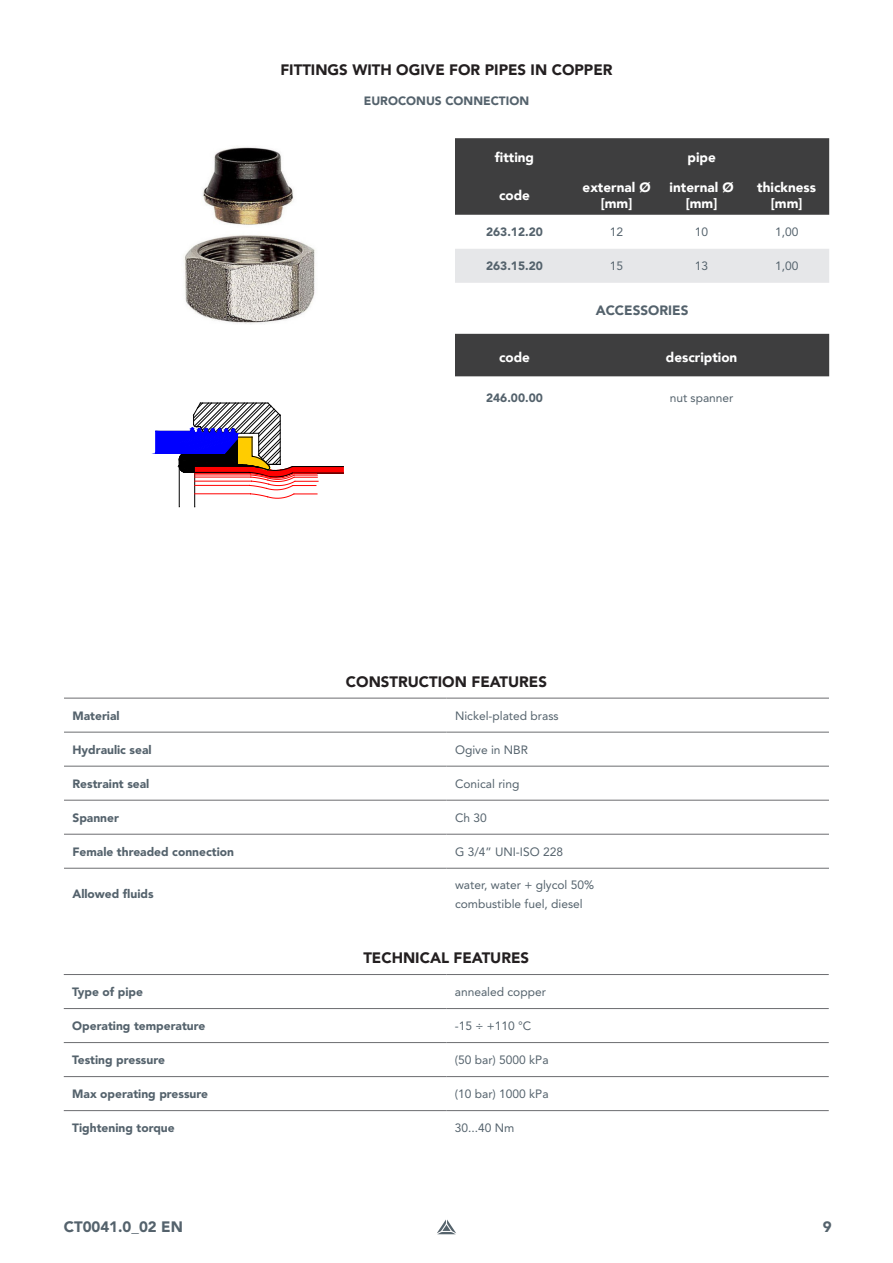
<style>
.page{position:relative;width:893px;height:1263px;background:#fff}
.page>*{position:absolute;margin:0;border:0;box-sizing:border-box;transform-origin:0 0}
.t1{font:900 15px "Avenir LT Pro";color:#231f20}
.t2{font:900 15px "Avenir LT Pro";color:#54626c}
.t3{font:900 13.5px "Avenir";color:#fff}
.t4{font:900 13.5px "Avenir";color:#54626c}
.t5{font:900 12px "Avenir LT Pro";color:#54626c}
.t6{font:12px "Avenir LT Pro";color:#54626c}
</style>
<div class="page">
<svg style="left:437px;top:1219px;width:19px;height:15px"></svg>
<hr style="left:64px;top:698px;width:382px;height:1px;background:#6c6d70">
<hr style="left:446px;top:698px;width:383px;height:1px;background:#6c6d70">
<hr style="left:64px;top:732px;width:382px;height:1px;background:#6c6d70">
<hr style="left:446px;top:732px;width:383px;height:1px;background:#6c6d70">
<hr style="left:64px;top:766px;width:382px;height:1px;background:#6c6d70">
<hr style="left:446px;top:766px;width:383px;height:1px;background:#6c6d70">
<hr style="left:64px;top:800px;width:382px;height:1px;background:#6c6d70">
<hr style="left:446px;top:800px;width:383px;height:1px;background:#6c6d70">
<hr style="left:64px;top:834px;width:382px;height:1px;background:#6c6d70">
<hr style="left:446px;top:834px;width:383px;height:1px;background:#6c6d70">
<hr style="left:64px;top:868px;width:382px;height:1px;background:#6c6d70">
<hr style="left:446px;top:868px;width:383px;height:1px;background:#6c6d70">
<hr style="left:64px;top:974px;width:382px;height:1px;background:#6c6d70">
<hr style="left:446px;top:974px;width:383px;height:1px;background:#6c6d70">
<hr style="left:64px;top:1008px;width:382px;height:1px;background:#6c6d70">
<hr style="left:446px;top:1008px;width:383px;height:1px;background:#6c6d70">
<hr style="left:64px;top:1042px;width:382px;height:1px;background:#6c6d70">
<hr style="left:446px;top:1042px;width:383px;height:1px;background:#6c6d70">
<hr style="left:64px;top:1076px;width:382px;height:1px;background:#6c6d70">
<hr style="left:446px;top:1076px;width:383px;height:1px;background:#6c6d70">
<hr style="left:64px;top:1110px;width:382px;height:1px;background:#6c6d70">
<hr style="left:446px;top:1110px;width:383px;height:1px;background:#6c6d70">
<img style="left:184px;top:147px;width:131px;height:177px">
<div style="left:455px;top:138px;width:374px;height:77px;background:#3e3e3f"></div>
<div style="left:455px;top:249px;width:374px;height:34px;background:#e6e7e9"></div>
<div style="left:455px;top:334px;width:374px;height:42px;background:#3e3e3f"></div>
<hr style="left:194px;top:472px;width:1px;height:35px;background:#000">
<hr style="left:179px;top:466px;width:1px;height:41px;background:#000">
<svg style="left:155px;top:403px;width:188px;height:95px"></svg>
<p class="t1" style="left:280px;top:61px;width:334px">FITTINGS WITH OGIVE FOR PIPES IN COPPER</p>
<p class="t5" style="left:364px;top:94px;width:167px">EUROCONUS CONNECTION</p>
<p class="t3" style="left:495px;top:146px;width:41px">fitting</p>
<p class="t3" style="left:687px;top:146px;width:30px">pipe</p>
<p class="t3" style="left:499px;top:184px;width:32px">code</p>
<p class="t3" style="left:583px;top:176px;width:69px">external Ø</p>
<p class="t3" style="left:601px;top:192px;width:33px">[mm]</p>
<p class="t3" style="left:670px;top:176px;width:65px">internal Ø</p>
<p class="t3" style="left:686px;top:192px;width:33px">[mm]</p>
<p class="t3" style="left:757px;top:176px;width:60px">thickness</p>
<p class="t3" style="left:771px;top:192px;width:33px">[mm]</p>
<p class="t5" style="left:486px;top:225px;width:58px">263.12.20</p>
<p class="t6" style="left:610px;top:225px;width:15px">12</p>
<p class="t6" style="left:695px;top:225px;width:15px">10</p>
<p class="t6" style="left:775px;top:225px;width:25px">1,00</p>
<p class="t5" style="left:486px;top:259px;width:58px">263.15.20</p>
<p class="t6" style="left:610px;top:259px;width:15px">15</p>
<p class="t6" style="left:695px;top:259px;width:15px">13</p>
<p class="t6" style="left:775px;top:259px;width:25px">1,00</p>
<p class="t4" style="left:596px;top:299px;width:94px">ACCESSORIES</p>
<p class="t3" style="left:499px;top:346px;width:32px">code</p>
<p class="t3" style="left:666px;top:346px;width:73px">description</p>
<p class="t5" style="left:486px;top:390px;width:58px">246.00.00</p>
<p class="t6" style="left:670px;top:390px;width:65px">nut spanner</p>
<p class="t1" style="left:346px;top:672px;width:203px">CONSTRUCTION FEATURES</p>
<p class="t5" style="left:73px;top:708px;width:49px">Material</p>
<p class="t6" style="left:455px;top:708px;width:105px">Nickel-plated brass</p>
<p class="t5" style="left:73px;top:742px;width:81px">Hydraulic seal</p>
<p class="t6" style="left:455px;top:742px;width:75px">Ogive in NBR</p>
<p class="t5" style="left:73px;top:776px;width:78px">Restraint seal</p>
<p class="t6" style="left:455px;top:776px;width:66px">Conical ring</p>
<p class="t5" style="left:73px;top:810px;width:48px">Spanner</p>
<p class="t6" style="left:455px;top:810px;width:33px">Ch 30</p>
<p class="t5" style="left:73px;top:844px;width:163px">Female threaded connection</p>
<p class="t6" style="left:455px;top:844px;width:110px">G 3/4” UNI-ISO 228</p>
<p class="t5" style="left:73px;top:887px;width:83px">Allowed fluids</p>
<p class="t6" style="left:455px;top:877px;width:141px">water, water + glycol 50%</p>
<p class="t6" style="left:455px;top:896px;width:129px">combustible fuel, diesel</p>
<p class="t1" style="left:363px;top:949px;width:167px">TECHNICAL FEATURES</p>
<p class="t5" style="left:72px;top:985px;width:72px">Type of pipe</p>
<p class="t6" style="left:455px;top:984px;width:93px">annealed copper</p>
<p class="t5" style="left:72px;top:1019px;width:135px">Operating temperature</p>
<p class="t6" style="left:455px;top:1018px;width:78px">-15 ÷ +110 °C</p>
<p class="t5" style="left:72px;top:1053px;width:94px">Testing pressure</p>
<p class="t6" style="left:455px;top:1052px;width:95px">(50 bar) 5000 kPa</p>
<p class="t5" style="left:72px;top:1087px;width:137px">Max operating pressure</p>
<p class="t6" style="left:455px;top:1086px;width:95px">(10 bar) 1000 kPa</p>
<p class="t5" style="left:72px;top:1121px;width:104px">Tightening torque</p>
<p class="t6" style="left:455px;top:1121px;width:61px">30...40 Nm</p>
<p class="t2" style="left:64px;top:1218px;width:121px">CT0041.0_02 EN</p>
<p class="t2" style="left:823px;top:1218px;width:10px">9</p>
</div>
